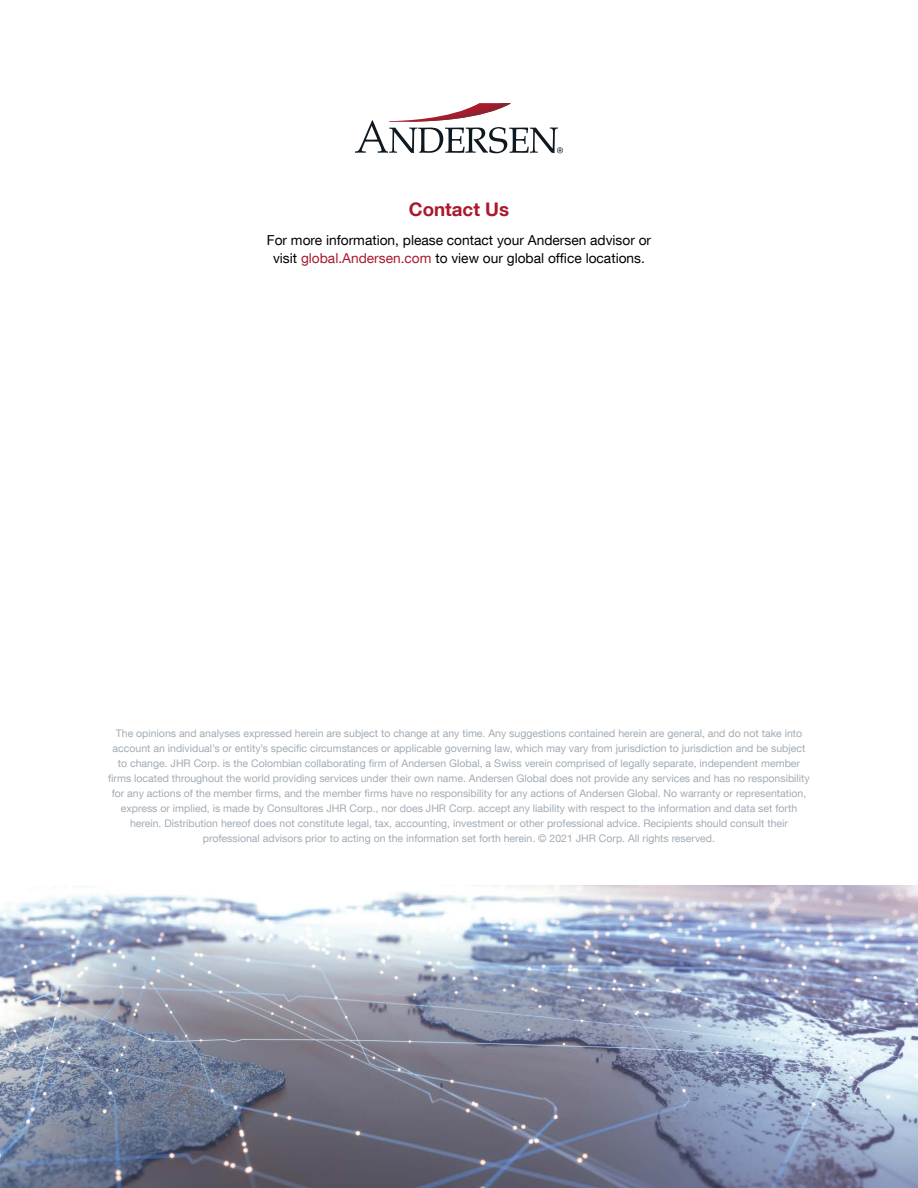
<style>
.page{position:relative;width:918px;height:1188px;background:#fff}
.page>*{position:absolute;margin:0;border:0;box-sizing:border-box;transform-origin:0 0}
.t1{font:700 18.75px "Helvetica Neue LT Com";color:#a91a2d}
.t2{font:13.8px/18.8px "Helvetica Neue LT Com";color:#000;text-align:center}
.t3{font:10.5px/15px "Helvetica Neue LT Com";color:#a2acb4;text-align:center}
.s1{color:#a91a2d}
</style>
<div class="page">
<img style="left:0;top:885px;width:918px;height:303px">
<svg style="left:355px;top:103px;width:208px;height:50px"></svg>
<h1 class="t1" style="left:409px;top:197px;width:102px">Contact Us</h1>
<h2 class="t2" style="left:267px;top:230px;width:386px">For more information, please contact your Andersen advisor or visit <span class="s1">global.Andersen.com</span> to view our global office locations.</h2>
<p class="t3" style="left:108px;top:725px;width:703px">The opinions and analyses expressed herein are subject to change at any time. Any suggestions contained herein are general, and do not take into account an individual’s or entity’s specific circumstances or applicable governing law, which may vary from jurisdiction to jurisdiction and be subject to change. JHR Corp. is the Colombian collaborating firm of Andersen Global, a Swiss verein comprised of legally separate, independent member firms located throughout the world providing services under their own name. Andersen Global does not provide any services and has no responsibility for any actions of the member firms, and the member firms have no responsibility for any actions of Andersen Global. No warranty or representation, express or implied, is made by Consultores JHR Corp., nor does JHR Corp. accept any liability with respect to the information and data set forth herein. Distribution hereof does not constitute legal, tax, accounting, investment or other professional advice. Recipients should consult their professional advisors prior to acting on the information set forth herein. © 2021 JHR Corp. All rights reserved.</p>
</div>
